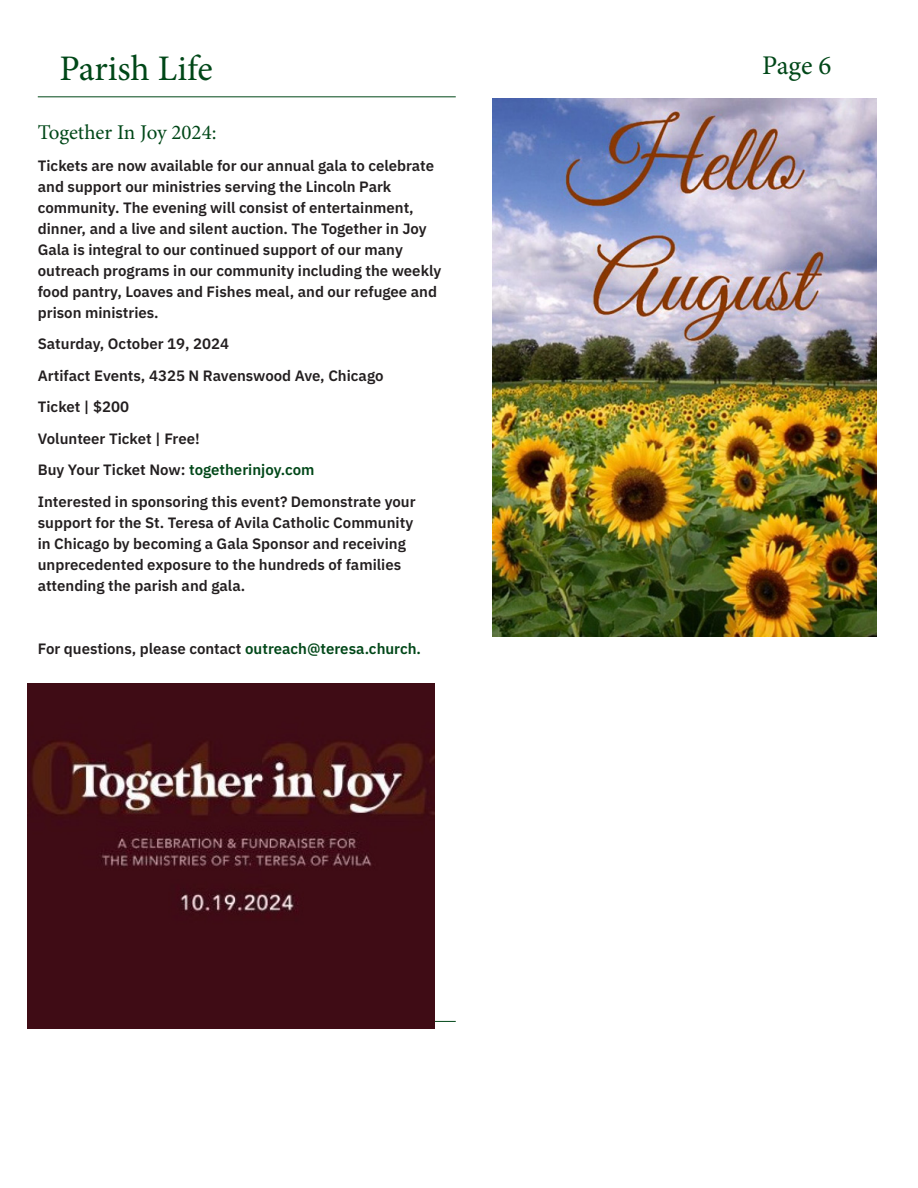
<style>
.page{position:relative;width:918px;height:1188px;background:#fff}
.page>*{position:absolute;margin:0;border:0;box-sizing:border-box;transform-origin:0 0}
.Page_Category{font:36px "Minion Pro";letter-spacing:-.005em;color:#004718}
.Page_Number{font:27px "Minion Pro";color:#004718}
.Header__Line_Above{font:21px "Minion Pro";color:#004718}
.Body_Copy{font:600 15px/21px "IBM Plex Sans";color:#231f20}
.s1{color:#004718}
</style>
<div class="page">
<hr style="left:38px;top:96px;width:418px;height:1px;background:#004718">
<hr style="left:38px;top:1021px;width:418px;height:1px;background:#004718">
<img style="left:27px;top:684px;width:407px;height:345px">
<img style="left:492px;top:98px;width:384px;height:538px">
<p class="Page_Category" style="left:59px;top:45px;width:155px">Parish Life</p>
<p class="Page_Number" style="left:762px;top:47px;width:71px">Page 6</p>
<p class="Header__Line_Above" style="left:38px;top:118px;width:180px">Together In Joy 2024:</p>
<p class="Body_Copy" style="left:38px;top:154px;width:405px">Tickets are now available for our annual gala to celebrate and support our ministries serving the Lincoln Park community. The evening will consist of entertainment, dinner, and a live and silent auction. The Together in Joy Gala is integral to our continued support of our many outreach programs in our community including the weekly food pantry, Loaves and Fishes meal, and our refugee and prison ministries.</p>
<p class="Body_Copy" style="left:38px;top:332px;width:193px">Saturday, October 19, 2024</p>
<p class="Body_Copy" style="left:38px;top:364px;width:347px">Artifact Events, 4325 N Ravenswood Ave, Chicago</p>
<p class="Body_Copy" style="left:38px;top:395px;width:93px">Ticket | $200</p>
<p class="Body_Copy" style="left:38px;top:427px;width:164px">Volunteer Ticket | Free!</p>
<p class="Body_Copy" style="left:38px;top:458px;width:278px">Buy Your Ticket Now: <span class="s1">togetherinjoy.com</span></p>
<p class="Body_Copy" style="left:38px;top:490px;width:379px">Interested in sponsoring this event? Demonstrate your support for the St. Teresa of Avila Catholic Community in Chicago by becoming a Gala Sponsor and receiving unprecedented exposure to the hundreds of families attending the parish and gala.</p>
<p class="Body_Copy" style="left:38px;top:637px;width:385px">For questions, please contact <span class="s1">outreach@teresa.church.</span></p>
</div>
